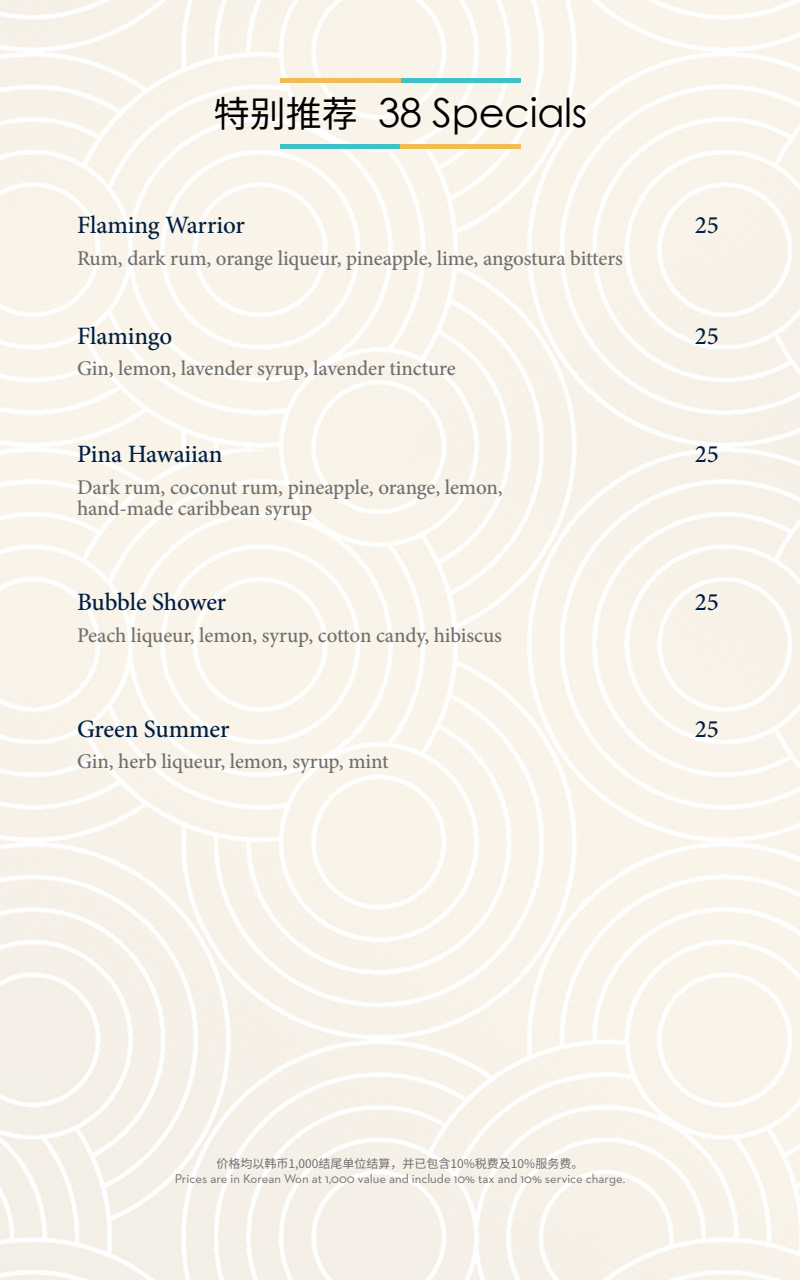
<style>
.page{position:relative;width:800px;height:1280px;background:#fff}
.page>*{position:absolute;margin:0;border:0;box-sizing:border-box;transform-origin:0 0}
.타이틀메뉴{font:40px "Century Gothic";letter-spacing:-.01em;color:#000}
.메뉴{font:500 25px "Minion Pro";letter-spacing:-.005em;color:#001e41}
.메뉴설명{font:500 21px/21.5px "Minion Pro";letter-spacing:-.005em;color:#706f6f}
.t1{font:12.85px "Neutraface 2 Text";color:#706f6f}
.t2{font:12px "Noto Sans CJ Kkr";color:#706f6f}
.s1{font-family:"Noto Sans CJ Kkr";font-size:36px}
</style>
<div class="page">
<img style="left:0;top:0;width:800px;height:1280px">
<hr style="left:280px;top:145px;width:120px;height:4px;background:#40c1c8">
<hr style="left:400px;top:145px;width:121px;height:4px;background:#f1bc51">
<div style="left:400px;top:78px;width:121px;height:5px;background:#40c1c8"></div>
<div style="left:280px;top:78px;width:120px;height:5px;background:#f1bc51"></div>
<p class="타이틀메뉴" style="left:214px;top:88px;width:375px"><span class="s1">特别推荐</span> 38 Specials</p>
<p class="메뉴" style="left:77px;top:208px;width:170px">Flaming Warrior</p>
<p class="메뉴" style="left:695px;top:208px;width:26px">25</p>
<p class="메뉴설명" style="left:77px;top:247px;width:547px">Rum, dark rum, orange liqueur, pineapple, lime, angostura bitters</p>
<p class="메뉴" style="left:77px;top:319px;width:97px">Flamingo</p>
<p class="메뉴" style="left:695px;top:319px;width:26px">25</p>
<p class="메뉴설명" style="left:77px;top:358px;width:380px">Gin, lemon, lavender syrup, lavender tincture</p>
<p class="메뉴" style="left:77px;top:437px;width:147px">Pina Hawaiian</p>
<p class="메뉴" style="left:695px;top:437px;width:26px">25</p>
<p class="메뉴설명" style="left:77px;top:476px;width:427px">Dark rum, coconut rum, pineapple, orange, lemon, hand-made caribbean syrup</p>
<p class="메뉴" style="left:77px;top:585px;width:151px">Bubble Shower</p>
<p class="메뉴" style="left:695px;top:585px;width:26px">25</p>
<p class="메뉴설명" style="left:77px;top:624px;width:427px">Peach liqueur, lemon, syrup, cotton candy, hibiscus</p>
<p class="메뉴" style="left:77px;top:712px;width:154px">Green Summer</p>
<p class="메뉴" style="left:695px;top:712px;width:26px">25</p>
<p class="메뉴설명" style="left:77px;top:751px;width:313px">Gin, herb liqueur, lemon, syrup, mint</p>
<p class="t2" style="left:217px;top:1157px;width:368px">价格均以韩币1,000结尾单位结算，并已包含10%税费及10%服务费。</p>
<p class="t1" style="left:175px;top:1171px;width:452px">Prices are in Korean Won at 1,000 value and include 10% tax and 10% service charge.</p>
</div>
